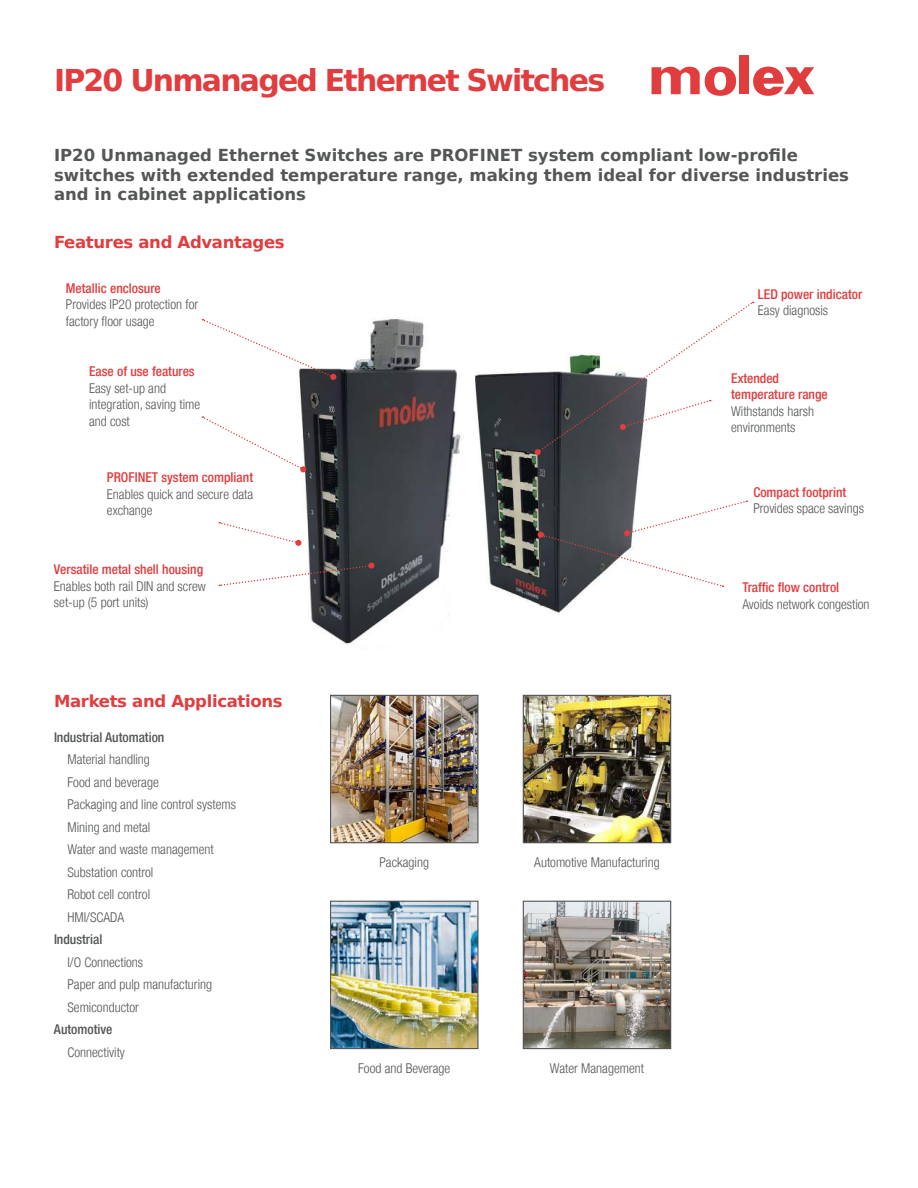
<style>
.page{position:relative;width:918px;height:1188px;background:#fff}
.page>*{position:absolute;margin:0;border:0;box-sizing:border-box;transform-origin:0 0}
.t1{font:700 30px "Bitstream Vera Sans";letter-spacing:-.06em;color:#e13c3e}
.t2{font:700 16.5px/19.5px "Bitstream Vera Sans";color:#545556}
.t3{font:700 16.5px "Bitstream Vera Sans";letter-spacing:-.02em;color:#e13c3e}
.t4{font:300 condensed 13.5px/22.5px "Helvetica Neue LT";color:#545556}
.t5{font:500 condensed 13.5px/16.5px "Helvetica Neue LT";color:#e13c3e}
.t6{font:500 condensed 13.5px "Helvetica Neue LT";color:#545556}
</style>
<div class="page">
<img style="left:299px;top:317px;width:162px;height:328px">
<img style="left:475px;top:372px;width:165px;height:241px">
<img style="left:332px;top:697px;width:145px;height:144px">
<div style="left:330px;top:695px;width:149px;height:148px;border:1px solid #545556"></div>
<img style="left:525px;top:697px;width:144px;height:144px">
<div style="left:523px;top:695px;width:148px;height:148px;border:1px solid #545556"></div>
<img style="left:332px;top:903px;width:145px;height:144px">
<div style="left:330px;top:901px;width:149px;height:148px;border:1px solid #545556"></div>
<img style="left:525px;top:903px;width:144px;height:144px">
<div style="left:523px;top:901px;width:148px;height:148px;border:1px solid #545556"></div>
<svg style="left:202px;top:318px;width:134px;height:62px"></svg>
<svg style="left:202px;top:416px;width:104px;height:56px"></svg>
<svg style="left:219px;top:521px;width:82px;height:25px"></svg>
<svg style="left:219px;top:563px;width:155px;height:24px"></svg>
<svg style="left:538px;top:500px;width:209px;height:88px"></svg>
<svg style="left:535px;top:301px;width:219px;height:154px"></svg>
<div style="left:739px;top:56px;width:10px;height:38px;background:#e13c3e"></div>
<svg style="left:652px;top:66px;width:84px;height:30px"></svg>
<svg style="left:753px;top:67px;width:61px;height:29px"></svg>
<h1 class="t1" style="left:54px;top:68px;width:553px">IP20 Unmanaged Ethernet Switches</h1>
<p class="t2" style="left:54px;top:146px;width:797px">IP20 Unmanaged Ethernet Switches are PROFINET system compliant low-pro昀椀le switches with extended temperature range, making them ideal for diverse industries and in cabinet applications</p>
<p class="t3" style="left:54px;top:235px;width:232px">Features and Advantages</p>
<p class="t5" style="left:66px;top:281px;width:96px">Metallic enclosure</p>
<p class="t4" style="left:66px;top:297px;width:134px;line-height:16.5px">Provides IP20 protection for factory 昀氀oor usage</p>
<p class="t5" style="left:89px;top:364px;width:107px">Ease of use features</p>
<p class="t4" style="left:89px;top:381px;width:113px;line-height:16.5px">Easy set-up and integration, saving time and cost</p>
<p class="t5" style="left:107px;top:470px;width:148px">PROFINET system compliant</p>
<p class="t4" style="left:107px;top:487px;width:148px;line-height:16.5px">Enables quick and secure data exchange</p>
<p class="t5" style="left:758px;top:286px;width:106px">LED power indicator</p>
<p class="t4" style="left:758px;top:301px;width:72px">Easy diagnosis</p>
<p class="t5" style="left:731px;top:371px;width:98px">Extended temperature range</p>
<p class="t4" style="left:731px;top:404px;width:84px;line-height:16.5px">Withstands harsh environments</p>
<p class="t5" style="left:753px;top:485px;width:94px">Compact footprint</p>
<p class="t4" style="left:753px;top:498px;width:112px">Provides space savings</p>
<p class="t5" style="left:54px;top:562px;width:151px">Versatile metal shell housing</p>
<p class="t4" style="left:54px;top:579px;width:153px;line-height:16.5px">Enables both rail DIN and screw set-up (5 port units)</p>
<p class="t5" style="left:742px;top:579px;width:98px">Traf昀椀c 昀氀ow control</p>
<p class="t4" style="left:742px;top:594px;width:129px">Avoids network congestion</p>
<p class="t3" style="left:54px;top:695px;width:230px">Markets and Applications</p>
<p class="t6" style="left:54px;top:732px;width:112px">Industrial Automation</p>
<p class="t4" style="left:68px;top:749px;width:170px">Material handling<br>Food and beverage<br>Packaging and line control systems<br>Mining and metal<br>Water and waste management<br>Substation control<br>Robot cell control<br>HMI/SCADA</p>
<p class="t6" style="left:54px;top:934px;width:50px">Industrial</p>
<p class="t4" style="left:68px;top:952px;width:146px">I/O Connections<br>Paper and pulp manufacturing<br>Semiconductor</p>
<p class="t6" style="left:54px;top:1024px;width:60px">Automotive</p>
<p class="t4" style="left:68px;top:1042px;width:59px">Connectivity</p>
<p class="t4" style="left:379px;top:852px;width:51px">Packaging</p>
<p class="t4" style="left:534px;top:852px;width:127px">Automotive Manufacturing</p>
<p class="t4" style="left:358px;top:1058px;width:94px">Food and Beverage</p>
<p class="t4" style="left:550px;top:1058px;width:96px">Water Management</p>
</div>
